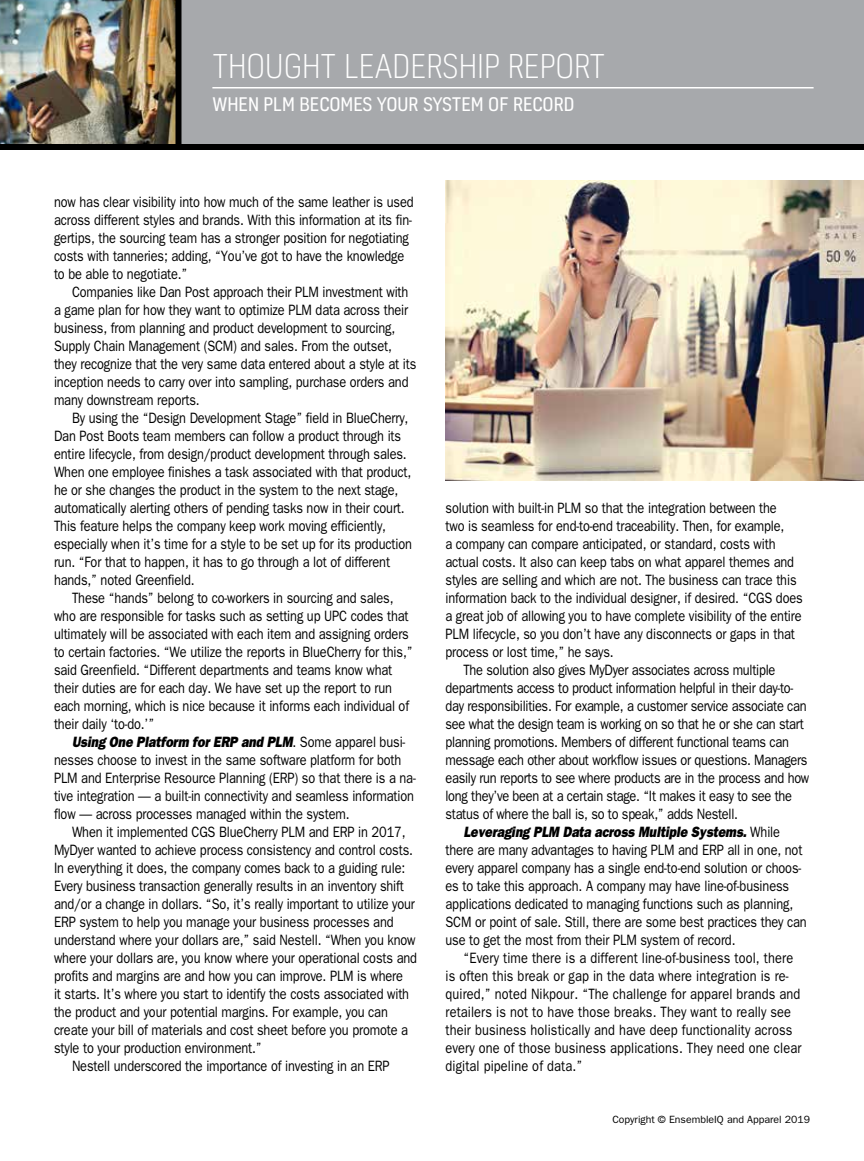
<style>
.page{position:relative;width:864px;height:1161px;background:#fff}
.page>*{position:absolute;margin:0;border:0;box-sizing:border-box;transform-origin:0 0}
.t1{font:300 31.5px "Kelson";color:#fff}
.t2{font:18px "Kelson";color:#fff}
.t3{font:15px/18px "Franklin Gothic";letter-spacing:-.01em;color:#000;scale:.85 1}
.t4{font:15px "Franklin Gothic";letter-spacing:.01em;color:#000;scale:.85 1}
.t5{font:italic 800 15px "Franklin Gothic";letter-spacing:-.01em;color:#000;scale:.85 1}
.t6{font:10.5px "Franklin Gothic";color:#000}
.s1{font-weight:800;font-style:italic}
.s2{font-weight:400;font-style:normal}
</style>
<div class="page">
<div style="left:83px;top:0;width:781px;height:144px;background:#a7a9ac"></div>
<img style="left:0;top:0;width:176px;height:144px">
<div style="left:176px;top:0;width:6px;height:144px;background:#000"></div>
<div style="left:0;top:144px;width:864px;height:6px;background:#000"></div>
<hr style="left:212px;top:87px;width:602px;height:1px;background:#fff">
<img style="left:446px;top:180px;width:418px;height:301px">
<h1 class="t1" style="left:212px;top:46px;width:394px">THOUGHT LEADERSHIP REPORT</h1>
<p class="t2" style="left:212px;top:92px;width:364px">WHEN PLM BECOMES YOUR SYSTEM OF RECORD</p>
<p class="t3" style="left:54px;top:193px;width:425px">now has clear visibility into how much of the same leather is used across different styles and brands. With this information at its fin&shy;gertips, the sourcing team has a stronger position for negotiating costs with tanneries; adding, “You’ve got to have the knowledge to be able to negotiate.”</p>
<p class="t3" style="left:54px;top:283px;width:428px;text-indent:18px">Companies like Dan Post approach their PLM investment with a game plan for how they want to optimize PLM data across their business, from planning and product development to sourcing, Supply Chain Management (SCM) and sales. From the outset, they recognize that the very same data entered about a style at its inception needs to carry over into sampling, purchase orders and many downstream reports.</p>
<p class="t3" style="left:54px;top:409px;width:423px;text-indent:18px">By using the “Design Development Stage” field in BlueCherry, Dan Post Boots team members can follow a product through its entire lifecycle, from design/product development through sales.<br>When one employee finishes a task associated with that product, he or she changes the product in the system to the next stage, automatically alerting others of pending tasks now in their court.<br>This feature helps the company keep work moving efficiently, especially when it’s time for a style to be set up for its production run. “For that to happen, it has to go through a lot of different hands,” noted Greenfield.</p>
<p class="t3" style="left:54px;top:589px;width:423px;text-indent:18px">These “hands” belong to co-workers in sourcing and sales, who are responsible for tasks such as setting up UPC codes that ultimately will be associated with each item and assigning orders to certain factories. “We utilize the reports in BlueCherry for this,” said Greenfield. “Different departments and teams know what their duties are for each day. We have set up the report to run each morning, which is nice because it informs each individual of their daily ‘to-do.’”</p>
<p class="t3" style="left:54px;top:733px;width:427px;text-indent:18px"><span class="s1">Using One Platform for ERP and PLM</span>. Some apparel busi&shy;nesses choose to invest in the same software platform for both PLM and Enterprise Resource Planning (ERP) so that there is a na&shy;tive integration — a built-in connectivity and seamless information flow — across processes managed within the system.</p>
<p class="t3" style="left:72px;top:823px;width:394px">When it implemented CGS BlueCherry PLM and ERP in 2017,</p>
<p class="t3" style="left:54px;top:841px;width:424px">MyDyer wanted to achieve process consistency and control costs.</p>
<p class="t3" style="left:54px;top:859px;width:415px">In everything it does, the company comes back to a guiding rule:</p>
<p class="t3" style="left:54px;top:877px;width:413px">Every business transaction generally results in an inventory shift</p>
<p class="t3" style="left:54px;top:895px;width:426px">and/or a change in dollars. “So, it’s really important to utilize your</p>
<p class="t3" style="left:54px;top:913px;width:401px">ERP system to help you manage your business processes and</p>
<p class="t3" style="left:54px;top:931px;width:427px">understand where your dollars are,” said Nestell. “When you know</p>
<p class="t3" style="left:54px;top:949px;width:429px">where your dollars are, you know where your operational costs and</p>
<p class="t3" style="left:54px;top:967px;width:412px">profits and margins are and how you can improve. PLM is where</p>
<p class="t3" style="left:54px;top:985px;width:419px">it starts. It’s where you start to identify the costs associated with</p>
<p class="t3" style="left:54px;top:1003px;width:394px">the product and your potential margins. For example, you can</p>
<p class="t3" style="left:54px;top:1021px;width:418px">create your bill of materials and cost sheet before you promote a</p>
<p class="t3" style="left:54px;top:1039px;width:246px">style to your production environment.”</p>
<p class="t3" style="left:72px;top:1057px;width:375px">Nestell underscored the importance of investing in an ERP</p>
<p class="t3" style="left:446px;top:499px;width:391px">solution with built-in PLM so that the integration between the</p>
<p class="t3" style="left:446px;top:517px;width:400px">two is seamless for end-to-end traceability. Then, for example,</p>
<p class="t3" style="left:446px;top:535px;width:390px">a company can compare anticipated, or standard, costs with</p>
<p class="t3" style="left:446px;top:553px;width:412px">actual costs. It also can keep tabs on what apparel themes and</p>
<p class="t3" style="left:446px;top:571px;width:415px">styles are selling and which are not. The business can trace this</p>
<p class="t3" style="left:446px;top:589px;width:422px">information back to the individual designer, if desired. “CGS does</p>
<p class="t3" style="left:446px;top:607px;width:421px">a great job of allowing you to have complete visibility of the entire</p>
<p class="t3" style="left:446px;top:625px;width:413px">PLM lifecycle, so you don’t have any disconnects or gaps in that</p>
<p class="t3" style="left:446px;top:643px;width:199px">process or lost time,” he says.</p>
<p class="t3" style="left:464px;top:661px;width:368px">The solution also gives MyDyer associates across multiple</p>
<p class="t3" style="left:446px;top:679px;width:411px">departments access to product information helpful in their day-to-</p>
<p class="t3" style="left:446px;top:697px;width:426px">day responsibilities. For example, a customer service associate can</p>
<p class="t3" style="left:446px;top:715px;width:423px">see what the design team is working on so that he or she can start</p>
<p class="t3" style="left:446px;top:733px;width:406px">planning promotions. Members of different functional teams can</p>
<p class="t3" style="left:446px;top:751px;width:427px">message each other about workflow issues or questions. Managers</p>
<p class="t3" style="left:446px;top:769px;width:430px">easily run reports to see where products are in the process and how</p>
<p class="t3" style="left:446px;top:787px;width:409px">long they’ve been at a certain stage. “It makes it easy to see the</p>
<p class="t3" style="left:446px;top:805px;width:346px">status of where the ball is, so to speak,” adds Nestell.</p>
<p class="t5" style="left:464px;top:821px;width:374px">Leveraging PLM Data across Multiple Systems. <span class="s2">While</span></p>
<p class="t3" style="left:446px;top:841px;width:421px">there are many advantages to having PLM and ERP all in one, not</p>
<p class="t3" style="left:446px;top:859px;width:420px">every apparel company has a single end-to-end solution or choos-</p>
<p class="t3" style="left:446px;top:877px;width:406px">es to take this approach. A company may have line-of-business</p>
<p class="t3" style="left:446px;top:895px;width:411px">applications dedicated to managing functions such as planning,</p>
<p class="t3" style="left:446px;top:913px;width:427px">SCM or point of sale. Still, there are some best practices they can</p>
<p class="t3" style="left:446px;top:931px;width:343px">use to get the most from their PLM system of record.</p>
<p class="t4" style="left:464px;top:949px;width:389px">“Every time there is a different line-of-business tool, there</p>
<p class="t4" style="left:446px;top:967px;width:405px">is often this break or gap in the data where integration is re-</p>
<p class="t4" style="left:446px;top:985px;width:419px">quired,” noted Nikpour. “The challenge for apparel brands and</p>
<p class="t4" style="left:446px;top:1003px;width:408px">retailers is not to have those breaks. They want to really see</p>
<p class="t4" style="left:446px;top:1021px;width:410px">their business holistically and have deep functionality across</p>
<p class="t4" style="left:446px;top:1039px;width:420px">every one of those business applications. They need one clear</p>
<p class="t4" style="left:446px;top:1057px;width:162px">digital pipeline of data.”</p>
<p class="t6" style="left:612px;top:1114px;width:199px">Copyright © EnsembleIQ and Apparel 2019</p>
</div>
